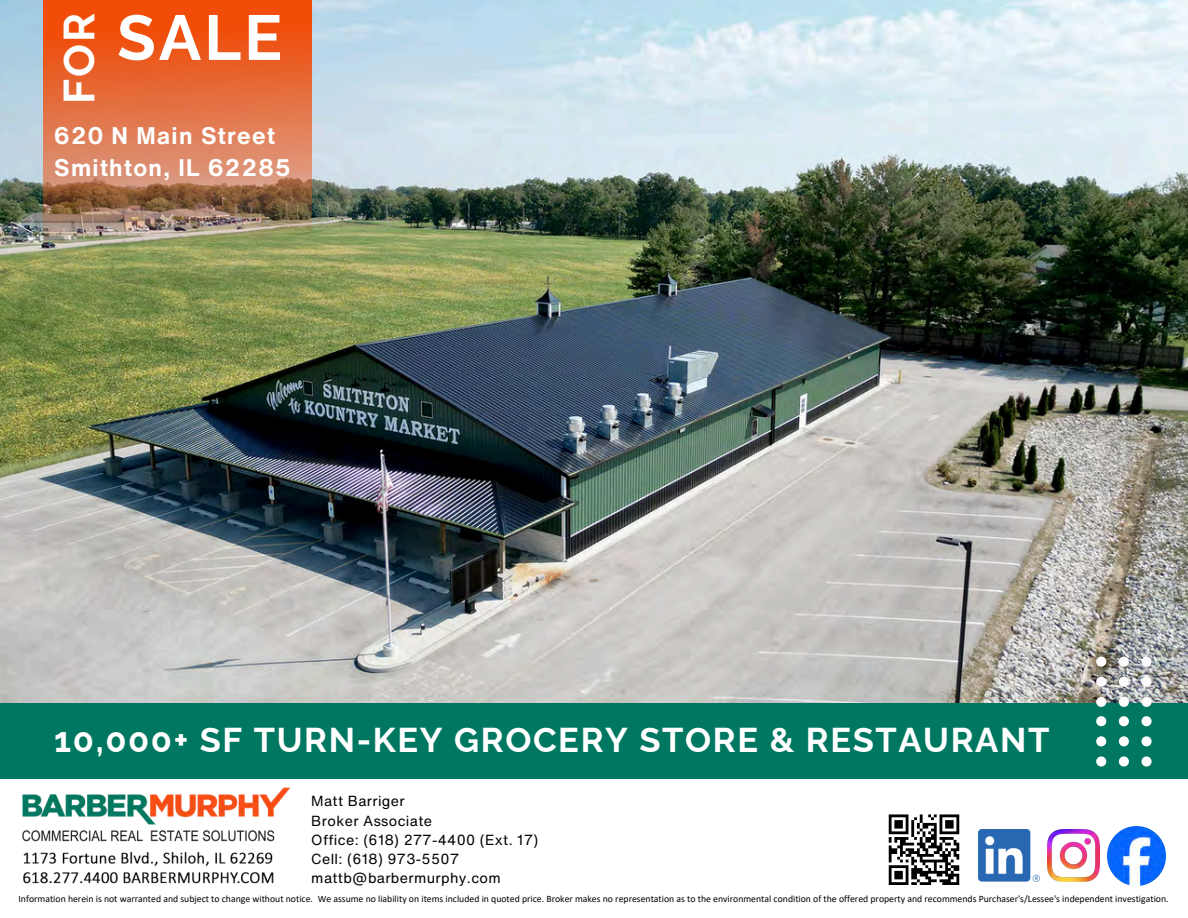
<style>
.page{position:relative;width:1188px;height:918px;background:#fff}
.page>*{position:absolute;margin:0;border:0;box-sizing:border-box;transform-origin:0 0}
.t1{font:700 63.3px "Raleway";color:#fff}
.t2{font:700 43.8px "Raleway";color:#fff}
.t3{font:700 34.5px "Raleway";letter-spacing:.045em;color:#fff}
.t4{font:700 23.4px/31.8px "Helvetica Now Text";letter-spacing:.055em;color:#fff}
.t5{font:14.25px/19px "Helvetica Now Text";letter-spacing:.025em;color:#000}
.t6{font:9.75px "Calibri";color:#000}
</style>
<div class="page">
<img style="left:0;top:0;width:1188px;height:703px">
<img style="left:43px;top:0;width:268px;height:261px">
<img style="left:22px;top:787px;width:269px;height:97px">
<div style="left:0;top:703px;width:1188px;height:75px;background:#007861"></div>
<svg style="left:1096px;top:716px;width:10px;height:10px"></svg>
<svg style="left:1119px;top:716px;width:10px;height:10px"></svg>
<svg style="left:1142px;top:716px;width:10px;height:10px"></svg>
<svg style="left:1096px;top:736px;width:10px;height:10px"></svg>
<svg style="left:1119px;top:736px;width:10px;height:10px"></svg>
<svg style="left:1142px;top:736px;width:10px;height:10px"></svg>
<svg style="left:1096px;top:756px;width:10px;height:10px"></svg>
<svg style="left:1119px;top:756px;width:10px;height:10px"></svg>
<svg style="left:1142px;top:756px;width:10px;height:10px"></svg>
<svg style="left:1096px;top:657px;width:10px;height:10px"></svg>
<svg style="left:1119px;top:657px;width:10px;height:10px"></svg>
<svg style="left:1142px;top:657px;width:10px;height:10px"></svg>
<svg style="left:1096px;top:677px;width:10px;height:10px"></svg>
<svg style="left:1119px;top:677px;width:10px;height:10px"></svg>
<svg style="left:1142px;top:677px;width:10px;height:10px"></svg>
<svg style="left:1096px;top:697px;width:10px;height:9px"></svg>
<svg style="left:1119px;top:697px;width:10px;height:9px"></svg>
<svg style="left:1142px;top:697px;width:10px;height:9px"></svg>
<svg style="left:889px;top:814px;width:70px;height:71px"></svg>
<hr style="left:942px;top:882px;width:17px;height:3px;background:#000">
<img style="left:1107px;top:826px;width:59px;height:59px">
<img style="left:1047px;top:830px;width:52px;height:52px">
<img style="left:979px;top:830px;width:60px;height:52px">
<h5 class="t2" style="left:53px;top:104px;width:93px;rotate:-90deg">FOR</h5>
<h1 class="t1" style="left:117px;top:0;width:167px">SALE</h1>
<p class="t4" style="left:54px;top:119px;width:238px">620 N Main Street<br>Smithton, IL 62285</p>
<h2 class="t3" style="left:54px;top:719px;width:997px">10,000+ SF TURN-KEY GROCERY STORE &amp; RESTAURANT</h2>
<p class="t5" style="left:311px;top:792px;width:229px">Matt Barriger<br>Broker Associate<br>Office: (618) 277-4400 (Ext. 17)<br>Cell: (618) 973-5507 mattb@barbermurphy.com</p>
<h3 class="t6" style="left:19px;top:895px;width:1152px">Information herein is not warranted and subject to change without notice. We assume no liability on items included in quoted price. Broker makes no representation as to the environmental condition of the offered property and recommends Purchaser's/Lessee's independent investigation.</h3>
</div>
